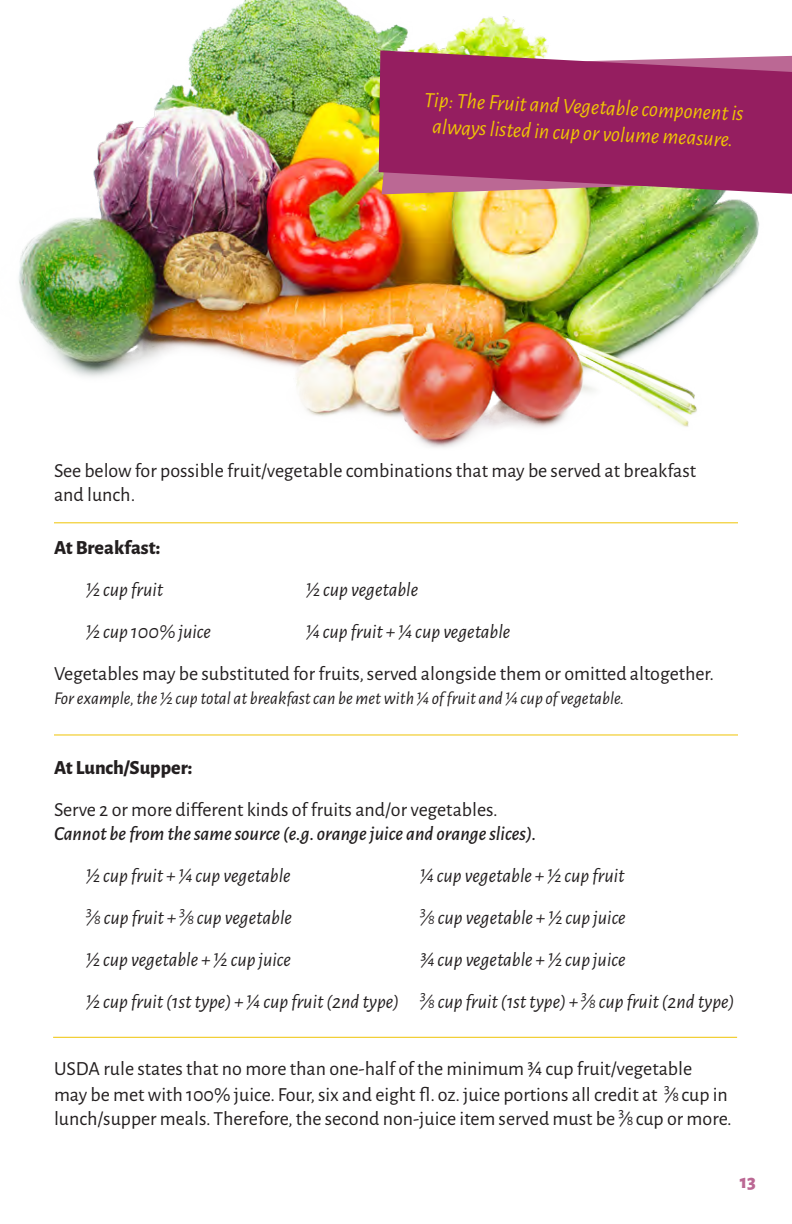
<style>
.page{position:relative;width:792px;height:1224px;background:#fff}
.page>*{position:absolute;margin:0;border:0;box-sizing:border-box;transform-origin:0 0}
.notes{font:italic 22px/26.4px "Alegreya Sans";color:#efc405;text-align:center}
.Body_text{font:20px/24px "Alegreya Sans";color:#231f20}
.Body_text-2{font:italic 20px "Alegreya Sans";color:#231f20}
.Body_text-3{font:italic 500 20px "Alegreya Sans";color:#231f20}
.bullets{font:800 20px "Alegreya Sans";color:#231f20}
.t1{font:800 20px "Alegreya Sans";color:#bb6894}
.Body_text-4{font:italic 18px "Alegreya Sans";color:#231f20}
.s1{font-size:14px}
</style>
<div class="page">
<img style="left:18px;top:0;width:742px;height:448px">
<hr style="left:54px;top:734px;width:684px;height:1px;background:#efc405">
<hr style="left:54px;top:522px;width:684px;height:1px;background:#efc405">
<hr style="left:53px;top:1037px;width:684px;height:1px;background:#efc405">
<svg style="left:379px;top:50px;width:413px;height:144px;background:#9d3469"></svg>
<p class="notes" style="left:424px;top:87px;width:321px;rotate:2deg">Tip: The Fruit and Vegetable component is always listed in cup or volume measure.</p>
<p class="Body_text" style="left:54px;top:458px;width:644px">See below for possible fruit/vegetable combinations that may be served at breakfast and lunch.</p>
<p class="bullets" style="left:54px;top:533px;width:108px">At Breakfast:</p>
<p class="Body_text-2" style="left:86px;top:576px;width:79px">½ cup fruit</p>
<p class="Body_text-2" style="left:306px;top:576px;width:114px">½ cup vegetable</p>
<p class="Body_text-2" style="left:86px;top:618px;width:127px">½ cup 100% juice</p>
<p class="Body_text-2" style="left:306px;top:618px;width:206px">¼ cup fruit + ¼ cup vegetable</p>
<p class="Body_text" style="left:54px;top:661px;width:659px">Vegetables may be substituted for fruits, served alongside them or omitted altogether.</p>
<p class="Body_text-4" style="left:54px;top:686px;width:572px">For example, the ½ cup total at breakfast can be met with ¼ of fruit and ¼ cup of vegetable.</p>
<p class="bullets" style="left:54px;top:753px;width:140px">At Lunch/Supper:</p>
<p class="Body_text" style="left:54px;top:797px;width:443px">Serve 2 or more different kinds of fruits and/or vegetables.</p>
<p class="Body_text-3" style="left:54px;top:820px;width:484px">Cannot be from the same source (e.g. orange juice and orange slices).</p>
<p class="Body_text-2" style="left:86px;top:862px;width:206px">½ cup fruit + ¼ cup vegetable</p>
<p class="Body_text-2" style="left:420px;top:862px;width:206px">¼ cup vegetable + ½ cup fruit</p>
<p class="Body_text-2" style="left:86px;top:904px;width:208px"><sup>3</sup>⁄<span class="s1">8</span> cup fruit + <sup>3</sup>⁄<span class="s1">8</span> cup vegetable</p>
<p class="Body_text-2" style="left:420px;top:904px;width:207px"><sup>3</sup>⁄<span class="s1">8</span> cup vegetable + ½ cup juice</p>
<p class="Body_text-2" style="left:86px;top:946px;width:207px">½ cup vegetable + ½ cup juice</p>
<p class="Body_text-2" style="left:420px;top:946px;width:207px">¾ cup vegetable + ½ cup juice</p>
<p class="Body_text-2" style="left:86px;top:988px;width:650px">½ cup fruit (1st type) + ¼ cup fruit (2nd type) <sup>3</sup>⁄<span class="s1">8</span> cup fruit (1st type) + <sup>3</sup>⁄<span class="s1">8</span> cup fruit (2nd type)</p>
<p class="Body_text" style="left:54px;top:1055px;width:675px;line-height:26px">USDA rule states that no more than one-half of the minimum ¾ cup fruit/vegetable may be met with 100% juice. Four, six and eight fl. oz. juice portions all credit at <sup>3</sup>⁄<span class="s1">8</span> cup in</p>
<p class="Body_text" style="left:54px;top:1106px;width:676px">lunch/supper meals. Therefore, the second non-juice item served must be <sup>3</sup>⁄<span class="s1">8</span> cup or more.</p>
<p class="t1" style="left:740px;top:1166px;width:18px">13</p>
</div>
